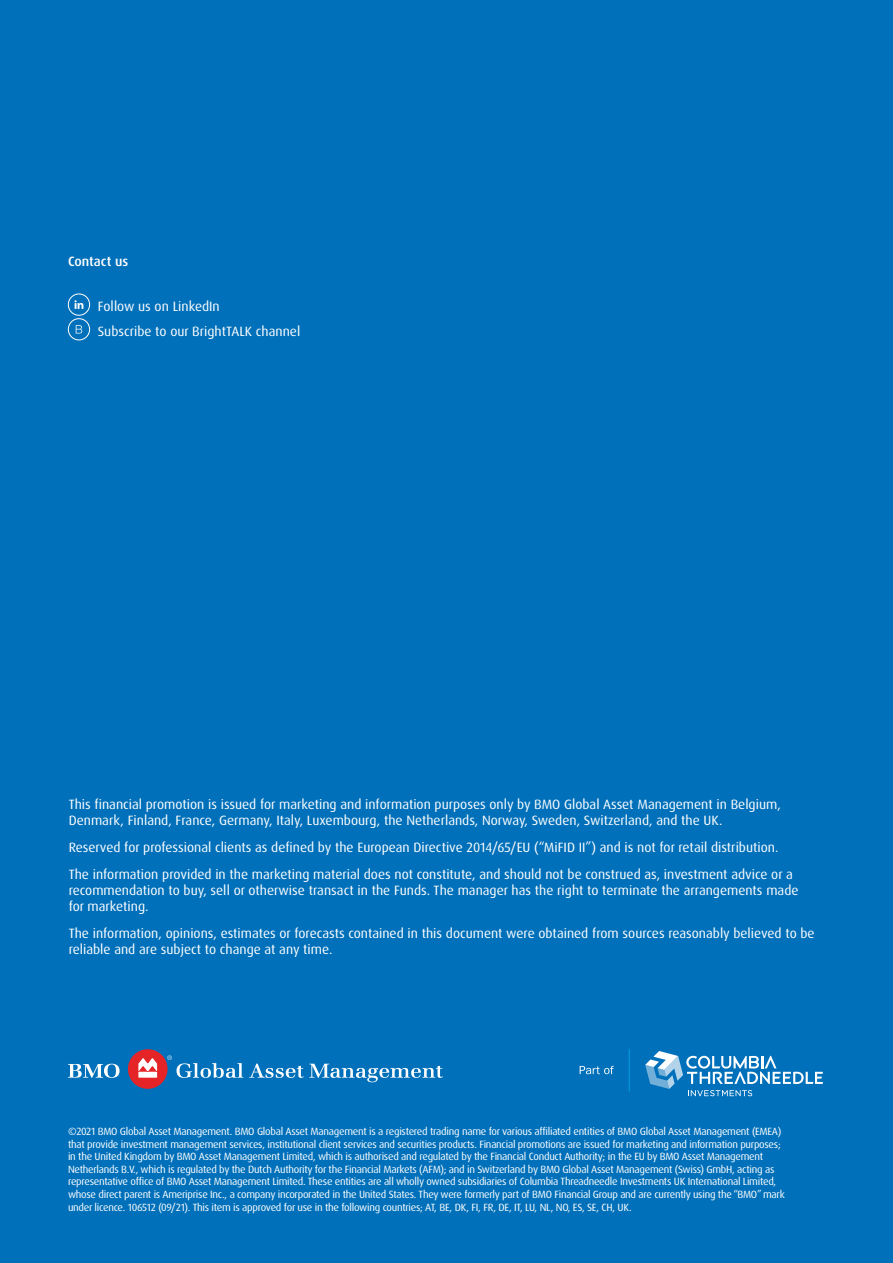
<style>
.page{position:relative;width:893px;height:1263px;background:#0070ba}
.page>*{position:absolute;margin:0;border:0;box-sizing:border-box;transform-origin:0 0}
.t1{font:13.5px/16.2px "Dax Pro";color:#fff}
.t2{font:500 13.5px "Dax Pro";color:#fff}
.t3{font:10.5px/12.6px "Dax Pro";letter-spacing:-.025em;color:#fff}
</style>
<div class="page">
<div style="left:68px;top:294px;width:22px;height:22px;border:1px solid #fff;border-radius:50%"></div>
<svg style="left:74px;top:300px;width:9px;height:9px"></svg>
<div style="left:68px;top:318px;width:22px;height:22px;border:1px solid #fff;border-radius:50%"></div>
<svg style="left:76px;top:325px;width:6px;height:8px"></svg>
<div style="left:128px;top:1049px;width:40px;height:40px;background:#e52428;border-radius:50%"></div>
<svg style="left:138px;top:1058px;width:19px;height:20px"></svg>
<svg style="left:68px;top:1064px;width:52px;height:14px"></svg>
<svg style="left:249px;top:1063px;width:194px;height:19px"></svg>
<svg style="left:167px;top:1055px;width:76px;height:23px"></svg>
<svg style="left:645px;top:1051px;width:178px;height:45px"></svg>
<hr style="left:629px;top:1049px;width:1px;height:42px;background:#009fe3">
<svg style="left:580px;top:1066px;width:34px;height:8px"></svg>
<p class="t2" style="left:68px;top:253px;width:62px">Contact us</p>
<p class="t1" style="left:98px;top:294px;width:204px;line-height:24.8px">Follow us on LinkedIn<br>Subscribe to our BrightTALK channel</p>
<p class="t1" style="left:69px;top:796px;width:714px">This financial promotion is issued for marketing and information purposes only by BMO Global Asset Management in Belgium,<br>Denmark, Finland, France, Germany, Italy, Luxembourg, the Netherlands, Norway, Sweden, Switzerland, and the UK.</p>
<p class="t1" style="left:69px;top:834px;width:726px;line-height:26.8px">Reserved for professional clients as defined by the European Directive 2014/65/EU (“MiFID II”) and is not for retail distribution.<br>The information provided in the marketing material does not constitute, and should not be construed as, investment advice or a</p>
<p class="t1" style="left:69px;top:882px;width:731px">recommendation to buy, sell or otherwise transact in the Funds. The manager has the right to terminate the arrangements made for marketing.</p>
<p class="t1" style="left:69px;top:925px;width:747px">The information, opinions, estimates or forecasts contained in this document were obtained from sources reasonably believed to be reliable and are subject to change at any time.</p>
<p class="t3" style="left:68px;top:1125px;width:718px">©2021 BMO Global Asset Management. BMO Global Asset Management is a registered trading name for various affiliated entities of BMO Global Asset Management (EMEA) that provide investment management services, institutional client services and securities products. Financial promotions are issued for marketing and information purposes; in the United Kingdom by BMO Asset Management Limited, which is authorised and regulated by the Financial Conduct Authority; in the EU by BMO Asset Management Netherlands B.V., which is regulated by the Dutch Authority for the Financial Markets (AFM); and in Switzerland by BMO Global Asset Management (Swiss) GmbH, acting as representative office of BMO Asset Management Limited. These entities are all wholly owned subsidiaries of Columbia Threadneedle Investments UK International Limited, whose direct parent is Ameriprise Inc., a company incorporated in the United States. They were formerly part of BMO Financial Group and are currently using the “BMO” mark under licence. 106512 (09/21). This item is approved for use in the following countries; AT, BE, DK, FI, FR, DE, IT, LU, NL, NO, ES, SE, CH, UK.</p>
</div>
